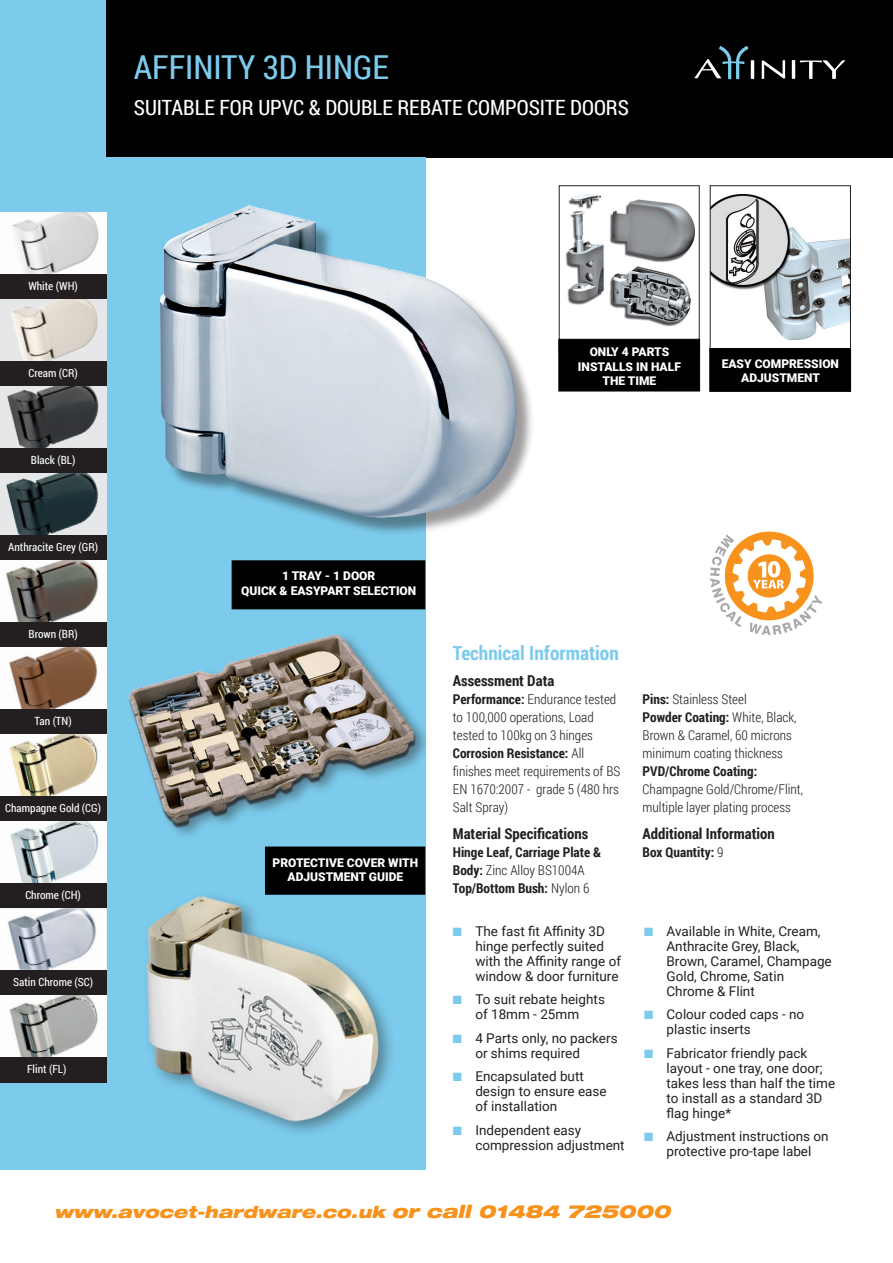
<style>
.page{position:relative;width:893px;height:1263px;background:#fff}
.page>*{position:absolute;margin:0;border:0;box-sizing:border-box;transform-origin:0 0}
.t1{font:33px "Roboto Condensed";color:#7ccbec}
.t2{font:21px "Roboto Condensed";color:#fff}
.t3{font:700 19.5px "Roboto Condensed";color:#7ccbec}
.t4{font:italic 900 expanded 16.5px "Helvetica Neue LT Std";color:#f7931d}
.t5{font:700 15px "Roboto Condensed";color:#231f20}
.t6{font:13.5px/15px "Roboto";color:#231f20}
.t7{font:300 13.5px/18px "Roboto Condensed";color:#231f20}
.t8{font:700 13.5px/18px "Roboto Condensed";color:#231f20}
.t9{font:900 12px/14.4px "Roboto";color:#fff;text-align:center}
.t10{font:11.25px "Roboto Condensed";color:#fff}
.s1{font-weight:700}
.s2{font-weight:300}
.s3{color:#7ccbec}
.s4{font-size:18px}
</style>
<div class="page">
<div style="left:0;top:0;width:893px;height:157px;background:#7ccbec"></div>
<div style="left:106px;top:0;width:787px;height:157px;background:#000"></div>
<svg style="left:694px;top:46px;width:151px;height:33px"></svg>
<div style="left:0;top:157px;width:425px;height:1012px;background:#7ccbec"></div>
<div style="left:162px;top:208px;width:373px;height:328px;background:#231f20;opacity:.45"></div>
<img style="left:160px;top:205px;width:357px;height:313px">
<img style="left:0;top:213px;width:107px;height:61px">
<div style="left:0;top:274px;width:106px;height:26px;background:#231f20"></div>
<img style="left:0;top:300px;width:107px;height:61px">
<div style="left:0;top:361px;width:106px;height:26px;background:#231f20"></div>
<img style="left:0;top:387px;width:107px;height:61px">
<div style="left:0;top:448px;width:106px;height:25px;background:#231f20"></div>
<img style="left:0;top:473px;width:107px;height:62px">
<div style="left:0;top:535px;width:106px;height:25px;background:#231f20"></div>
<img style="left:0;top:560px;width:107px;height:62px">
<div style="left:0;top:622px;width:106px;height:25px;background:#231f20"></div>
<img style="left:0;top:647px;width:107px;height:62px">
<div style="left:0;top:709px;width:106px;height:25px;background:#231f20"></div>
<img style="left:0;top:734px;width:107px;height:62px">
<div style="left:0;top:796px;width:106px;height:25px;background:#231f20"></div>
<img style="left:0;top:821px;width:107px;height:62px">
<div style="left:0;top:883px;width:106px;height:25px;background:#231f20"></div>
<img style="left:0;top:908px;width:107px;height:62px">
<div style="left:0;top:970px;width:106px;height:25px;background:#231f20"></div>
<img style="left:0;top:995px;width:107px;height:62px">
<div style="left:0;top:1057px;width:106px;height:25px;background:#231f20"></div>
<img style="left:712px;top:194px;width:137px;height:145px">
<div style="left:710px;top:185px;width:141px;height:168px;border:1px solid #231f20"></div>
<div style="left:709px;top:348px;width:142px;height:44px;background:#000;border:1px solid #000"></div>
<img style="left:565px;top:194px;width:130px;height:133px">
<div style="left:559px;top:185px;width:141px;height:169px;border:1px solid #231f20"></div>
<div style="left:558px;top:339px;width:142px;height:52px;background:#000;border:1px solid #000"></div>
<img style="left:146px;top:894px;width:254px;height:239px">
<div style="left:127px;top:631px;width:304px;height:210px;background:#231f20;opacity:.45"></div>
<img style="left:127px;top:631px;width:298px;height:204px">
<div style="left:265px;top:847px;width:160px;height:47px;background:#000"></div>
<div style="left:232px;top:560px;width:193px;height:49px;background:#000;border:1px solid #000"></div>
<svg style="left:710px;top:534px;width:112px;height:101px"></svg>
<h1 class="t1" style="left:134px;top:44px;width:256px">AFFINITY 3D HINGE</h1>
<h2 class="t2" style="left:134px;top:93px;width:496px">SUITABLE FOR UPVC &amp; DOUBLE REBATE COMPOSITE DOORS</h2>
<p class="t10" style="left:28px;top:279px;width:51px">White (WH)</p>
<p class="t10" style="left:28px;top:365px;width:51px">Cream (CR)</p>
<p class="t10" style="left:31px;top:452px;width:46px">Black (BL)</p>
<p class="t10" style="left:8px;top:539px;width:91px">Anthracite Grey (GR)</p>
<p class="t10" style="left:29px;top:626px;width:51px">Brown (BR)</p>
<p class="t10" style="left:35px;top:713px;width:39px">Tan (TN)</p>
<p class="t10" style="left:5px;top:800px;width:97px">Champagne Gold (CG)</p>
<p class="t10" style="left:25px;top:887px;width:57px">Chrome (CH)</p>
<p class="t10" style="left:13px;top:974px;width:81px">Satin Chrome (SC)</p>
<p class="t10" style="left:27px;top:1061px;width:41px">Flint (FL)</p>
<p class="t9" style="left:578px;top:344px;width:104px">ONLY 4 PARTS<br>INSTALLS IN HALF<br>THE TIME</p>
<p class="t9" style="left:722px;top:356px;width:119px">EASY COMPRESSION<br>ADJUSTMENT</p>
<p class="t9" style="left:241px;top:568px;width:177px">1 TRAY - 1 DOOR<br>QUICK &amp; EASYPART SELECTION</p>
<p class="t9" style="left:273px;top:855px;width:147px">PROTECTIVE COVER WITH<br>ADJUSTMENT GUIDE</p>
<h3 class="t3" style="left:453px;top:639px;width:168px">Technical Information</h3>
<p class="t5" style="left:453px;top:670px;width:103px">Assessment Data</p>
<p class="t7" style="left:453px;top:690px;width:169px"><span class="s1">Performance:</span> Endurance tested to 100,000 operations, Load tested to 100kg on 3 hinges<br><span class="s1">Corrosion Resistance:</span> All finishes meet requirements of BS<br>EN 1670:2007 - grade 5 (480 hrs<br>Salt Spray)</p>
<p class="t5" style="left:453px;top:823px;width:137px">Material Specifications</p>
<p class="t8" style="left:453px;top:842px;width:150px">Hinge Leaf, Carriage Plate &amp;<br>Body: <span class="s2">Zinc Alloy BS1004A<br></span>Top/Bottom Bush: <span class="s2">Nylon 6</span></p>
<p class="t6" style="left:475px;top:923px;width:147px;text-indent:-22px"><span class="s3">■</span> The fast fit Affinity 3D hinge perfectly suited with the Affinity range of window &amp; door furniture</p>
<p class="t6" style="left:453px;top:991px;width:154px;text-align:center"><span class="s3">■</span> To suit rebate heights of 18mm - 25mm</p>
<p class="t6" style="left:475px;top:1030px;width:144px;text-indent:-22px"><span class="s3">■</span> 4 Parts only, no packers or shims required</p>
<p class="t6" style="left:475px;top:1068px;width:133px;text-indent:-22px"><span class="s3">■</span> Encapsulated butt design to ensure ease of installation</p>
<p class="t6" style="left:475px;top:1122px;width:151px;text-indent:-22px"><span class="s3">■</span> Independent easy compression adjustment</p>
<p class="t7" style="left:643px;top:690px;width:155px"><span class="s1">Pins:</span> Stainless Steel<br><span class="s1">Powder Coating:</span> White, Black,<br>Brown &amp; Caramel, 60 microns minimum coating thickness</p>
<p class="t8" style="left:643px;top:762px;width:116px">PVD/Chrome Coating:</p>
<p class="t7" style="left:643px;top:780px;width:162px">Champagne Gold/Chrome/Flint, multiple layer plating process</p>
<p class="t5" style="left:643px;top:823px;width:134px">Additional Information</p>
<p class="t8" style="left:643px;top:842px;width:82px">Box Quantity: <span class="s2">9</span></p>
<p class="t6" style="left:666px;top:923px;width:167px;text-indent:-22px"><span class="s3">■</span> Available in White, Cream,<br>Anthracite Grey, Black,<br>Brown, Caramel, Champage<br>Gold, Chrome, Satin<br>Chrome &amp; Flint</p>
<p class="t6" style="left:666px;top:1006px;width:139px;text-indent:-22px"><span class="s3">■</span> Colour coded caps - no plastic inserts</p>
<p class="t6" style="left:666px;top:1045px;width:170px;text-indent:-22px"><span class="s3">■</span> Fabricator friendly pack layout - one tray, one door; takes less than half the time to install as a standard 3D flag hinge*</p>
<p class="t6" style="left:644px;top:1128px;width:186px;text-align:center"><span class="s3">■</span> Adjustment instructions on protective pro-tape label</p>
<p class="t4" style="left:54px;top:1201px;width:618px">www.avocet-hardware.co.uk <span class="s4">or call 01484 725000</span></p>
</div>
